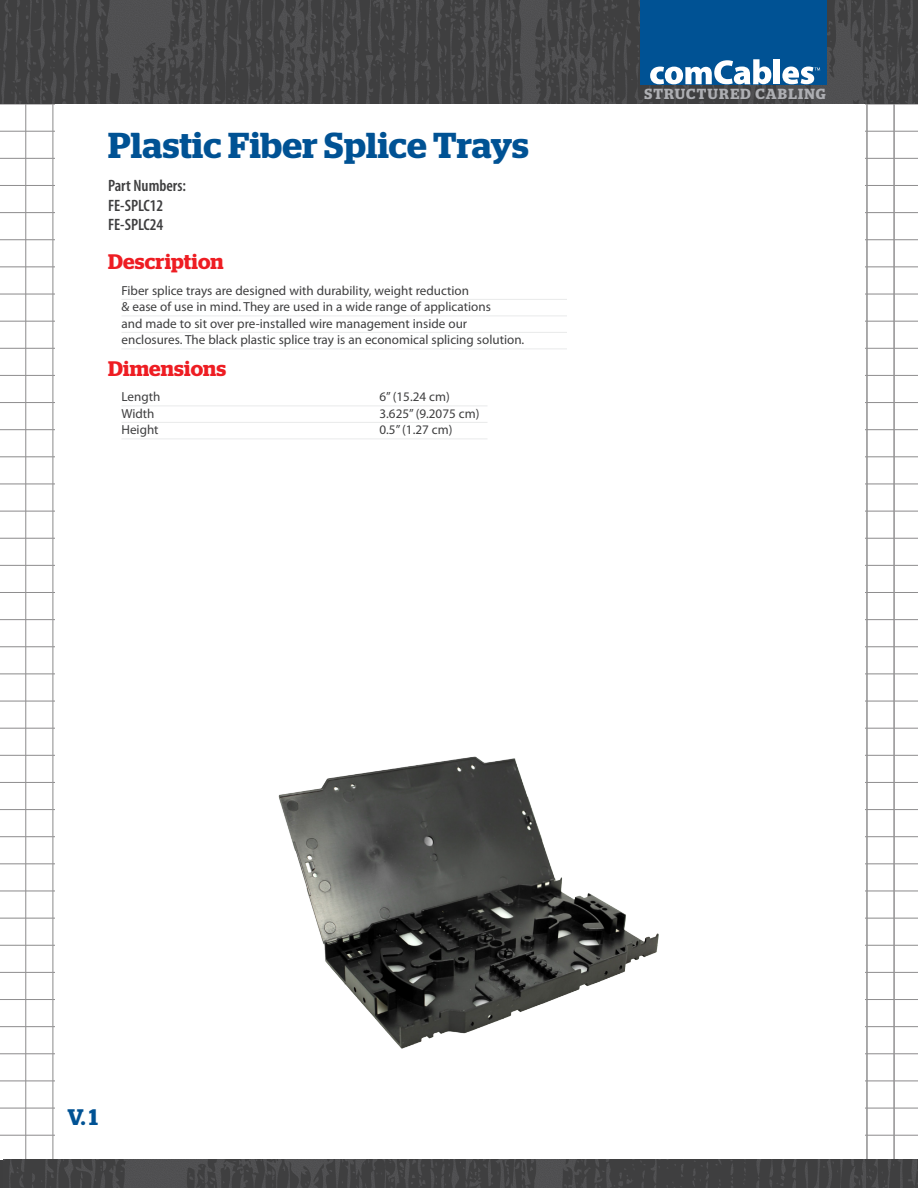
<style>
.page{position:relative;width:918px;height:1188px;background:#fff}
.page>*{position:absolute;margin:0;border:0;box-sizing:border-box;transform-origin:0 0}
.Stag_head_for_market{font:600 36px "Stag";letter-spacing:.01em;color:#005294}
.t1{font:600 22.5px "Stag";color:#005294}
._14_pt_stag{font:600 21px "Stag";letter-spacing:.01em;color:#ee1d23}
.marketing_piece_subs{font:600 condensed 16.5px/19.5px "Myriad Pro";color:#3e3e3f}
.t2{font:600 14.55px "Stag";letter-spacing:.085em;color:#aeafb3}
.chart_body_copy{font:13.2px/16.5px "Myriad Pro";color:#3e3e3f}
</style>
<div class="page">
<hr style="left:0;top:1026px;width:918px;height:1px;background:#8f8e8f">
<hr style="left:0;top:999px;width:918px;height:1px;background:#8f8e8f">
<hr style="left:0;top:972px;width:918px;height:1px;background:#8f8e8f">
<hr style="left:0;top:945px;width:918px;height:1px;background:#8f8e8f">
<hr style="left:0;top:918px;width:918px;height:1px;background:#8f8e8f">
<hr style="left:0;top:891px;width:918px;height:1px;background:#8f8e8f">
<hr style="left:0;top:863px;width:918px;height:1px;background:#8f8e8f">
<hr style="left:0;top:836px;width:918px;height:1px;background:#8f8e8f">
<hr style="left:0;top:809px;width:918px;height:1px;background:#8f8e8f">
<hr style="left:0;top:782px;width:918px;height:1px;background:#8f8e8f">
<hr style="left:0;top:755px;width:918px;height:1px;background:#8f8e8f">
<hr style="left:0;top:728px;width:918px;height:1px;background:#8f8e8f">
<hr style="left:0;top:701px;width:918px;height:1px;background:#8f8e8f">
<hr style="left:0;top:674px;width:918px;height:1px;background:#8f8e8f">
<hr style="left:0;top:646px;width:918px;height:1px;background:#8f8e8f">
<hr style="left:0;top:619px;width:918px;height:1px;background:#8f8e8f">
<hr style="left:0;top:592px;width:918px;height:1px;background:#8f8e8f">
<hr style="left:0;top:565px;width:918px;height:1px;background:#8f8e8f">
<hr style="left:0;top:538px;width:918px;height:1px;background:#8f8e8f">
<hr style="left:0;top:511px;width:918px;height:1px;background:#8f8e8f">
<hr style="left:0;top:484px;width:918px;height:1px;background:#8f8e8f">
<hr style="left:0;top:456px;width:918px;height:1px;background:#8f8e8f">
<hr style="left:0;top:429px;width:918px;height:1px;background:#8f8e8f">
<hr style="left:0;top:402px;width:918px;height:1px;background:#8f8e8f">
<hr style="left:0;top:375px;width:918px;height:1px;background:#8f8e8f">
<hr style="left:0;top:348px;width:918px;height:1px;background:#8f8e8f">
<hr style="left:0;top:321px;width:918px;height:1px;background:#8f8e8f">
<hr style="left:0;top:294px;width:918px;height:1px;background:#8f8e8f">
<hr style="left:0;top:267px;width:918px;height:1px;background:#8f8e8f">
<hr style="left:0;top:239px;width:918px;height:1px;background:#8f8e8f">
<hr style="left:0;top:212px;width:918px;height:1px;background:#8f8e8f">
<hr style="left:0;top:185px;width:918px;height:1px;background:#8f8e8f">
<hr style="left:0;top:158px;width:918px;height:1px;background:#8f8e8f">
<hr style="left:0;top:131px;width:918px;height:1px;background:#8f8e8f">
<hr style="left:0;top:104px;width:918px;height:1px;background:#8f8e8f">
<hr style="left:0;top:1053px;width:918px;height:1px;background:#8f8e8f">
<hr style="left:0;top:1081px;width:918px;height:1px;background:#8f8e8f">
<hr style="left:0;top:1108px;width:918px;height:1px;background:#8f8e8f">
<hr style="left:0;top:1135px;width:918px;height:1px;background:#8f8e8f">
<hr style="left:53px;top:102px;width:1px;height:1086px;background:#8f8e8f">
<hr style="left:25px;top:102px;width:1px;height:1086px;background:#8f8e8f">
<hr style="left:867px;top:102px;width:1px;height:1086px;background:#8f8e8f">
<hr style="left:894px;top:102px;width:1px;height:1086px;background:#8f8e8f">
<div style="left:55px;top:103px;width:810px;height:1065px;background:#fff"></div>
<img style="left:0;top:0;width:918px;height:104px">
<img style="left:3px;top:1160px;width:915px;height:28px">
<div style="left:640px;top:0;width:187px;height:84px;background:#005294"></div>
<svg style="left:650px;top:59px;width:121px;height:25px"></svg>
<div style="left:774px;top:60px;width:6px;height:24px;background:#fff"></div>
<svg style="left:782px;top:67px;width:38px;height:17px"></svg>
<hr style="left:122px;top:299px;width:445px;height:1px;background:#e9eaeb">
<hr style="left:122px;top:316px;width:445px;height:1px;background:#e9eaeb">
<hr style="left:122px;top:332px;width:445px;height:1px;background:#e9eaeb">
<hr style="left:122px;top:349px;width:445px;height:1px;background:#e9eaeb">
<hr style="left:122px;top:406px;width:366px;height:1px;background:#e9eaeb">
<hr style="left:122px;top:422px;width:366px;height:1px;background:#e9eaeb">
<hr style="left:122px;top:439px;width:366px;height:1px;background:#e9eaeb">
<img style="left:278px;top:756px;width:381px;height:293px">
<p class="Stag_head_for_market" style="left:108px;top:125px;width:422px">Plastic Fiber Splice Trays</p>
<p class="marketing_piece_subs" style="left:108px;top:176px;width:80px">Part Numbers:<br>FE-SPLC12<br>FE-SPLC24</p>
<p class="_14_pt_stag" style="left:108px;top:250px;width:117px">Description</p>
<p class="chart_body_copy" style="left:122px;top:282px;width:404px">Fiber splice trays are designed with durability, weight reduction<br>&amp; ease of use in mind. They are used in a wide range of applications<br>and made to sit over pre-installed wire management inside our enclosures. The black plastic splice tray is an economical splicing solution.</p>
<p class="_14_pt_stag" style="left:108px;top:356px;width:120px">Dimensions</p>
<p class="chart_body_copy" style="left:122px;top:389px;width:40px">Length</p>
<p class="chart_body_copy" style="left:379px;top:389px;width:72px">6” (15.24 cm)</p>
<p class="chart_body_copy" style="left:122px;top:405px;width:34px">Width</p>
<p class="chart_body_copy" style="left:379px;top:405px;width:101px">3.625” (9.2075 cm)</p>
<p class="chart_body_copy" style="left:122px;top:422px;width:39px">Height</p>
<p class="chart_body_copy" style="left:379px;top:422px;width:75px">0.5” (1.27 cm)</p>
<p class="t2" style="left:645px;top:86px;width:183px">STRUCTURED CABLING</p>
<p class="t1" style="left:68px;top:1104px;width:32px">V. 1</p>
</div>
